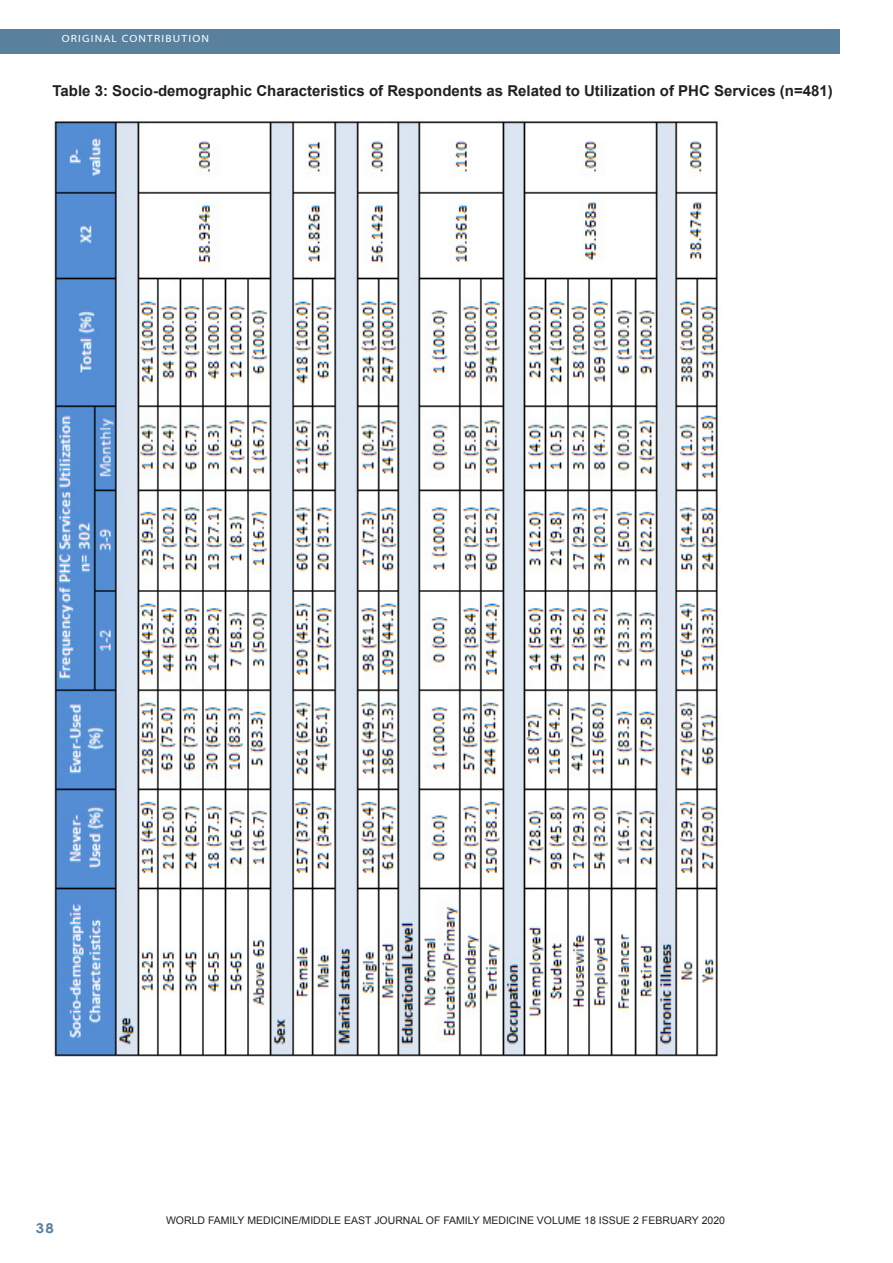
<style>
.page{position:relative;width:893px;height:1263px;background:#fff}
.page>*{position:absolute;margin:0;border:0;box-sizing:border-box;transform-origin:0 0}
.Footnote_Text{font:700 15px "Arial";color:#231f20}
.t1{font:700 13.5px "Century Gothic";color:#59809c;scale:1.1 1}
.Footnote_Text-2{font:10.5px "Arial";color:#231f20}
.t2{font:10.5px "Myriad";letter-spacing:.1em;color:#fff;scale:1.1 1}
</style>
<div class="page">
<div style="left:0;top:30px;width:840px;height:24px;background:#59809c"></div>
<img style="left:52px;top:121px;width:668px;height:936px">
<p class="t2" style="left:62px;top:34px;width:135px">ORIGINAL CONTRIBUTION</p>
<p class="Footnote_Text" style="left:52px;top:81px;width:782px">Table 3: Socio-demographic Characteristics of Respondents as Related to Utilization of PHC Services (n=481)</p>
<p class="t1" style="left:36px;top:1217px;width:18px">38</p>
<p class="Footnote_Text-2" style="left:166px;top:1214px;width:560px">WORLD FAMILY MEDICINE/MIDDLE EAST JOURNAL OF FAMILY MEDICINE VOLUME 18 ISSUE 2 FEBRUARY 2020</p>
</div>
